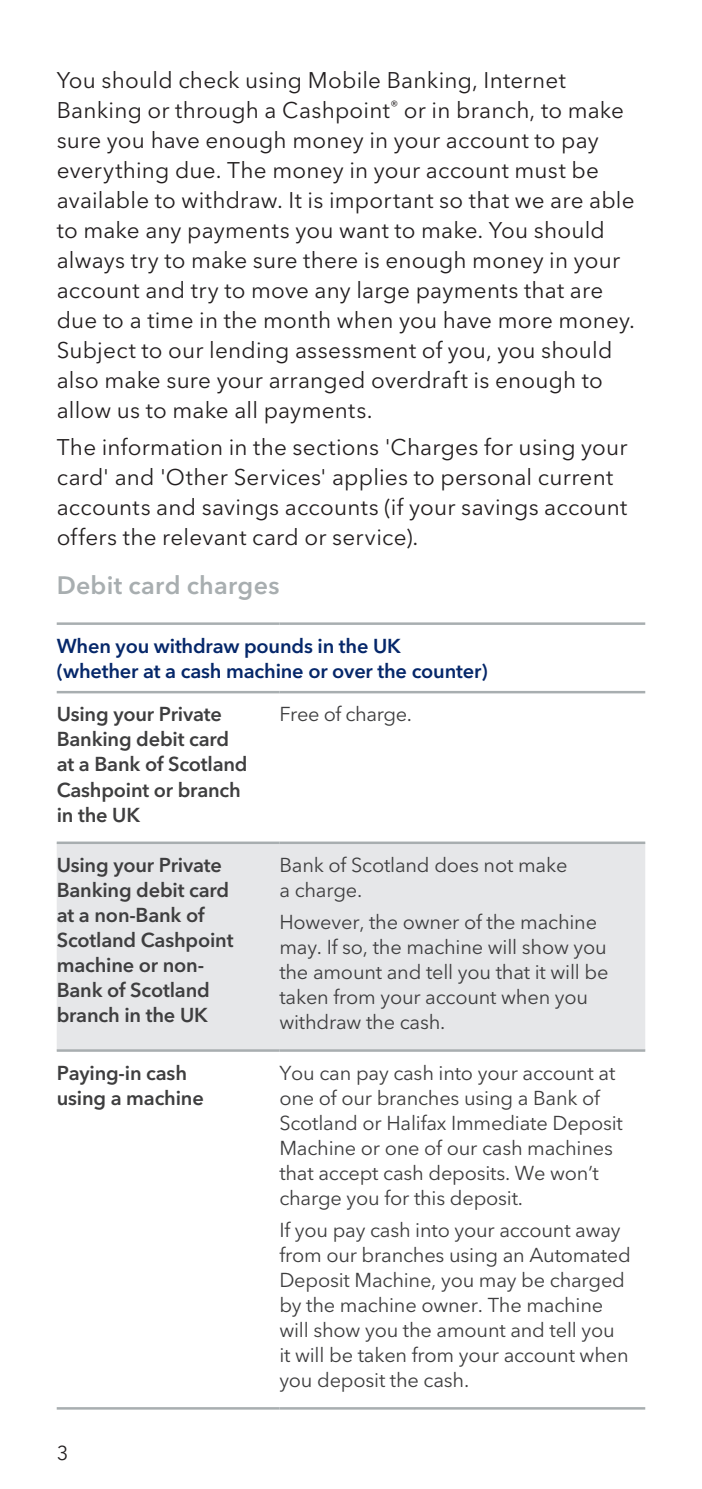
<style>
.page{position:relative;width:702px;height:1489px;background:#fff}
.page>*{position:absolute;margin:0;border:0;box-sizing:border-box;transform-origin:0 0}
.t1{font:600 25px "Avenir Next LT Pro";letter-spacing:.01em;color:#a8aeb0}
.t2{font:22.5px/30px "Avenir Next LT Pro";letter-spacing:.01em;color:#231f20}
.t3{font:20px/25px "Avenir Next LT Pro";letter-spacing:-.01em;color:#3e3e3f}
.t4{font:600 20px/25px "Avenir Next LT Pro";letter-spacing:-.01em;color:#3e3e3f}
.t5{font:600 20px/25px "Avenir Next LT Pro";letter-spacing:-.01em;color:#05276a}
.t6{font:20px "Avenir Next LT Pro";color:#231f20}
</style>
<div class="page">
<div style="left:57px;top:844px;width:588px;height:205px;background:#e6e7e9"></div>
<hr style="left:57px;top:622px;width:222px;height:3px;background:#a8aeb0">
<hr style="left:279px;top:622px;width:366px;height:3px;background:#a8aeb0">
<hr style="left:57px;top:691px;width:222px;height:2px;background:#a8aeb0">
<hr style="left:279px;top:691px;width:366px;height:2px;background:#a8aeb0">
<hr style="left:57px;top:841px;width:222px;height:3px;background:#a8aeb0">
<hr style="left:279px;top:841px;width:366px;height:3px;background:#a8aeb0">
<hr style="left:57px;top:1049px;width:222px;height:2px;background:#a8aeb0">
<hr style="left:279px;top:1049px;width:366px;height:2px;background:#a8aeb0">
<hr style="left:57px;top:1406px;width:222px;height:3px;background:#a8aeb0">
<hr style="left:279px;top:1406px;width:366px;height:3px;background:#a8aeb0">
<p class="t2" style="left:57px;top:65px;width:580px">You should check using Mobile Banking, Internet Banking or through a Cashpoint<sup>®</sup> or in branch, to make sure you have enough money in your account to pay everything due. The money in your account must be available to withdraw. It is important so that we are able to make any payments you want to make. You should always try to make sure there is enough money in your account and try to move any large payments that are due to a time in the month when you have more money.<br>Subject to our lending assessment of you, you should also make sure your arranged overdraft is enough to allow us to make all payments.</p>
<p class="t2" style="left:57px;top:432px;width:572px">The information in the sections 'Charges for using your card' and 'Other Services' applies to personal current accounts and savings accounts (if your savings account offers the relevant card or service).</p>
<p class="t1" style="left:57px;top:570px;width:224px">Debit card charges</p>
<p class="t5" style="left:57px;top:633px;width:432px">When you withdraw pounds in the UK<br>(whether at a cash machine or over the counter)</p>
<p class="t4" style="left:57px;top:702px;width:192px">Using your Private<br>Banking debit card at a Bank of Scotland<br>Cashpoint or branch in the UK</p>
<p class="t3" style="left:279px;top:702px;width:134px">Free of charge.</p>
<p class="t4" style="left:57px;top:852px;width:178px">Using your Private<br>Banking debit card at a non-Bank of<br>Scotland Cashpoint machine or non-<br>Bank of Scotland branch in the UK</p>
<p class="t3" style="left:279px;top:852px;width:289px">Bank of Scotland does not make a charge.</p>
<p class="t3" style="left:279px;top:909px;width:331px">However, the owner of the machine may. If so, the machine will show you the amount and tell you that it will be taken from your account when you withdraw the cash.</p>
<p class="t4" style="left:57px;top:1060px;width:149px">Paying-in cash using a machine</p>
<p class="t3" style="left:279px;top:1060px;width:345px">You can pay cash into your account at one of our branches using a Bank of Scotland or Halifax Immediate Deposit Machine or one of our cash machines that accept cash deposits. We won’t charge you for this deposit.</p>
<p class="t3" style="left:279px;top:1217px;width:353px">If you pay cash into your account away from our branches using an Automated Deposit Machine, you may be charged by the machine owner. The machine will show you the amount and tell you<br>it will be taken from your account when you deposit the cash.</p>
<p class="t6" style="left:57px;top:1440px;width:13px">3</p>
</div>
